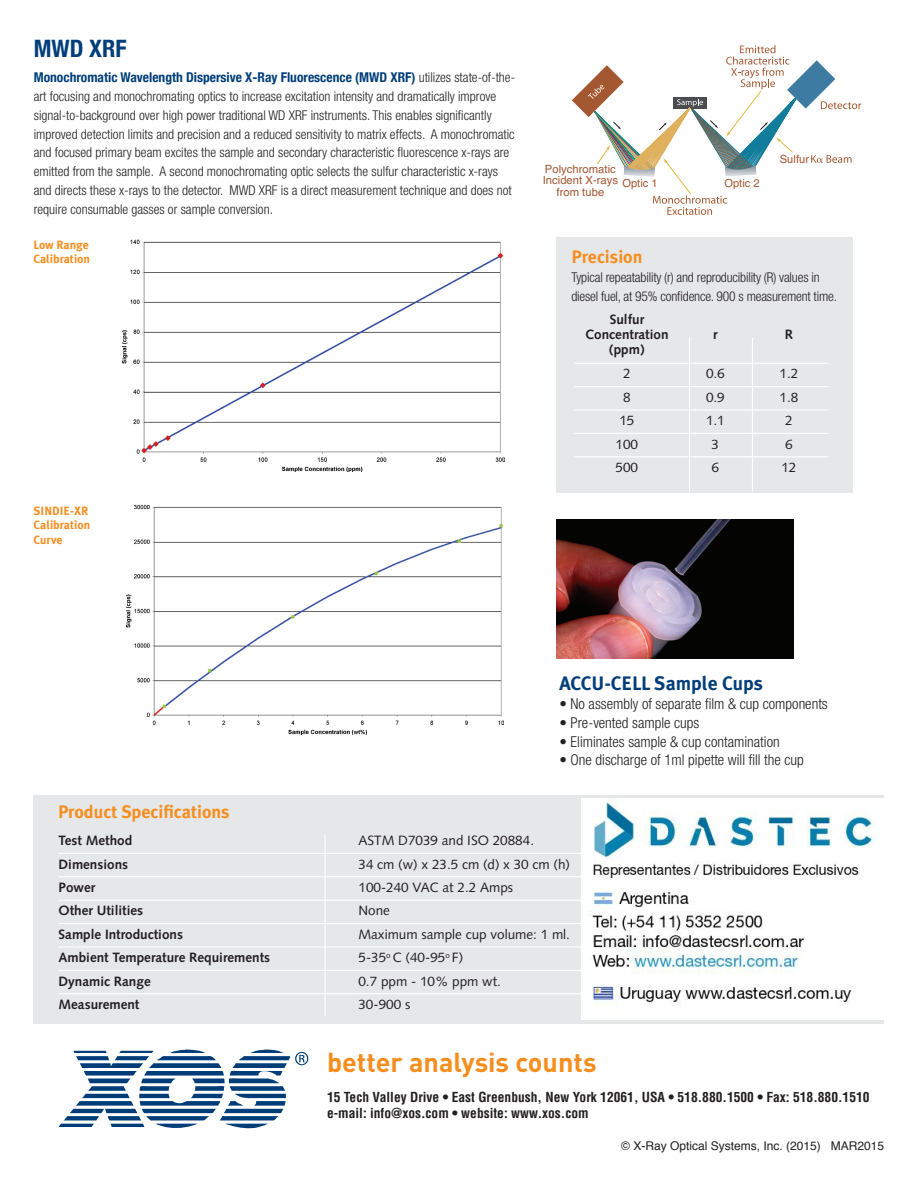
<style>
.page{position:relative;width:918px;height:1188px;background:#fff}
.page>*{position:absolute;margin:0;border:0;box-sizing:border-box;transform-origin:0 0}
.t1{font:700 27px "DIN";color:#f68e1e}
.t2{font:700 condensed 24px "Helvetica Neue";color:#003e7a}
.t3{font:700 19.5px "Meta Plus";color:#003e7a}
.t4{font:700 18px "Meta Plus";color:#f68e1e}
.t5{font:300 condensed 15px "Helvetica Neue";color:#231f20}
.t6{font:300 condensed 13.5px/18.8px "Helvetica Neue";color:#231f20}
.t7{font:13.5px "Syntax";color:#231f20}
.t8{font:700 13.5px/15px "Syntax";color:#231f20;text-align:center}
.t9{font:700 condensed 13.5px/16.2px "Helvetica";color:#231f20}
.t10{font:700 12px/14.4px "Meta Plus";color:#f68e1e}
.t11{font:12px "Helvetica";color:#231f20}
.t12{font:11.25px/11.2px "Myriad";color:#a45831;text-align:center}
.t13{font:11.1px "Myriad";color:#a45831}
.s1{font-weight:700;color:#003e7a}
</style>
<div class="page">
<svg style="left:59px;top:1050px;width:249px;height:78px"></svg>
<div style="left:556px;top:237px;width:297px;height:255px;background:#e6e7e9"></div>
<hr style="left:574px;top:363px;width:254px;height:1px;background:#fff">
<hr style="left:574px;top:386px;width:254px;height:1px;background:#fff">
<hr style="left:574px;top:409px;width:254px;height:2px;background:#fff">
<hr style="left:574px;top:433px;width:254px;height:1px;background:#fff">
<hr style="left:574px;top:456px;width:254px;height:1px;background:#fff">
<hr style="left:689px;top:338px;width:1px;height:154px;background:#fff">
<hr style="left:752px;top:338px;width:1px;height:154px;background:#fff">
<svg style="left:572px;top:45px;width:289px;height:170px"></svg>
<img style="left:126px;top:504px;width:377px;height:230px">
<img style="left:122px;top:239px;width:382px;height:233px">
<img style="left:556px;top:519px;width:237px;height:140px">
<div style="left:34px;top:796px;width:850px;height:228px;background:#e6e7e9"></div>
<hr style="left:58px;top:853px;width:797px;height:1px;background:#fff">
<hr style="left:58px;top:876px;width:797px;height:1px;background:#fff">
<hr style="left:58px;top:900px;width:797px;height:1px;background:#fff">
<hr style="left:58px;top:923px;width:797px;height:1px;background:#fff">
<hr style="left:58px;top:946px;width:797px;height:2px;background:#fff">
<hr style="left:58px;top:970px;width:797px;height:1px;background:#fff">
<hr style="left:58px;top:993px;width:797px;height:1px;background:#fff">
<hr style="left:325px;top:835px;width:1px;height:181px;background:#fff">
<img style="left:582px;top:799px;width:302px;height:221px">
<h2 class="t2" style="left:34px;top:28px;width:94px">MWD XRF</h2>
<p class="t6" style="left:34px;top:68px;width:483px"><span class="s1">Monochromatic Wavelength Dispersive X-Ray Fluorescence (MWD XRF)</span> utilizes state-of-the&shy;art focusing and monochromating optics to increase excitation intensity and dramatically improve signal-to-background over high power traditional WD XRF instruments. This enables significantly improved detection limits and precision and a reduced sensitivity to matrix effects. A monochromatic and focused primary beam excites the sample and secondary characteristic fluorescence x-rays are emitted from the sample. A second monochromating optic selects the sulfur characteristic x-rays and directs these x-rays to the detector. MWD XRF is a direct measurement technique and does not require consumable gasses or sample conversion.</p>
<p class="t10" style="left:33px;top:238px;width:58px">Low Range<br>Calibration</p>
<p class="t10" style="left:34px;top:504px;width:58px">SINDIE-XR<br>Calibration<br>Curve</p>
<p class="t12" style="left:543px;top:164px;width:77px">Polychromatic<br>Incident X-rays from tube</p>
<p class="t13" style="left:622px;top:175px;width:37px">Optic 1</p>
<p class="t13" style="left:725px;top:175px;width:37px">Optic 2</p>
<p class="t12" style="left:780px;top:154px;width:31px">Sulfur</p>
<h3 class="t4" style="left:571px;top:246px;width:73px">Precision</h3>
<p class="t6" style="left:571px;top:268px;width:267px;line-height:19.2px">Typical repeatability (r) and reproducibility (R) values in diesel fuel, at 95% confidence. 900 s measurement time.</p>
<p class="t8" style="left:585px;top:312px;width:85px">Sulfur<br>Concentration</p>
<p class="t8" style="left:713px;top:327px;width:6px">r</p>
<p class="t8" style="left:785px;top:327px;width:10px">R</p>
<p class="t8" style="left:609px;top:342px;width:37px">(ppm)</p>
<p class="t7" style="left:623px;top:366px;width:9px">2</p>
<p class="t7" style="left:706px;top:366px;width:20px">0.6</p>
<p class="t7" style="left:780px;top:366px;width:20px">1.2</p>
<p class="t7" style="left:623px;top:389px;width:9px">8</p>
<p class="t7" style="left:706px;top:389px;width:20px">0.9</p>
<p class="t7" style="left:780px;top:389px;width:20px">1.8</p>
<p class="t7" style="left:619px;top:413px;width:17px">15</p>
<p class="t7" style="left:706px;top:413px;width:20px">1.1</p>
<p class="t7" style="left:785px;top:413px;width:9px">2</p>
<p class="t7" style="left:616px;top:436px;width:24px">100</p>
<p class="t7" style="left:712px;top:436px;width:9px">3</p>
<p class="t7" style="left:785px;top:436px;width:9px">6</p>
<p class="t7" style="left:616px;top:459px;width:24px">500</p>
<p class="t7" style="left:712px;top:459px;width:9px">6</p>
<p class="t7" style="left:781px;top:459px;width:17px">12</p>
<h3 class="t4" style="left:58px;top:801px;width:173px">Product Specifications</h3>
<h3 class="t3" style="left:559px;top:672px;width:205px">ACCU-CELL Sample Cups</h3>
<p class="t5" style="left:559px;top:695px;width:270px">• No assembly of separate film &amp; cup components</p>
<p class="t5" style="left:559px;top:714px;width:141px">• Pre-vented sample cups</p>
<p class="t5" style="left:559px;top:733px;width:222px">• Eliminates sample &amp; cup contamination</p>
<p class="t5" style="left:559px;top:751px;width:246px">• One discharge of 1ml pipette will fill the cup</p>
<p class="t8" style="left:58px;top:833px;width:75px">Test Method</p>
<p class="t7" style="left:358px;top:832px;width:177px">ASTM D7039 and ISO 20884.</p>
<p class="t8" style="left:58px;top:856px;width:71px">Dimensions</p>
<p class="t7" style="left:358px;top:856px;width:213px">34 cm (w) x 23.5 cm (d) x 30 cm (h)</p>
<p class="t8" style="left:58px;top:880px;width:38px">Power</p>
<p class="t7" style="left:358px;top:879px;width:156px">100-240 VAC at 2.2 Amps</p>
<p class="t8" style="left:58px;top:903px;width:86px">Other Utilities</p>
<p class="t7" style="left:358px;top:903px;width:33px">None</p>
<p class="t8" style="left:58px;top:927px;width:126px">Sample Introductions</p>
<p class="t7" style="left:358px;top:926px;width:213px">Maximum sample cup volume: 1 ml.</p>
<p class="t8" style="left:58px;top:950px;width:213px">Ambient Temperature Requirements</p>
<p class="t7" style="left:358px;top:949px;width:106px">5-35<sup>o</sup> C (40-95<sup>o</sup> F)</p>
<p class="t8" style="left:58px;top:973px;width:94px">Dynamic Range</p>
<p class="t7" style="left:358px;top:973px;width:144px">0.7 ppm - 10% ppm wt.</p>
<p class="t8" style="left:58px;top:997px;width:82px">Measurement</p>
<p class="t7" style="left:358px;top:996px;width:53px">30-900 s</p>
<h1 class="t1" style="left:327px;top:1045px;width:271px">better analysis counts</h1>
<p class="t9" style="left:327px;top:1089px;width:544px">15 Tech Valley Drive • East Greenbush, New York 12061, USA • 518.880.1500 • Fax: 518.880.1510 e-mail: info@xos.com • website: www.xos.com</p>
<p class="t11" style="left:621px;top:1137px;width:264px">© X-Ray Optical Systems, Inc. (2015) MAR2015</p>
</div>
